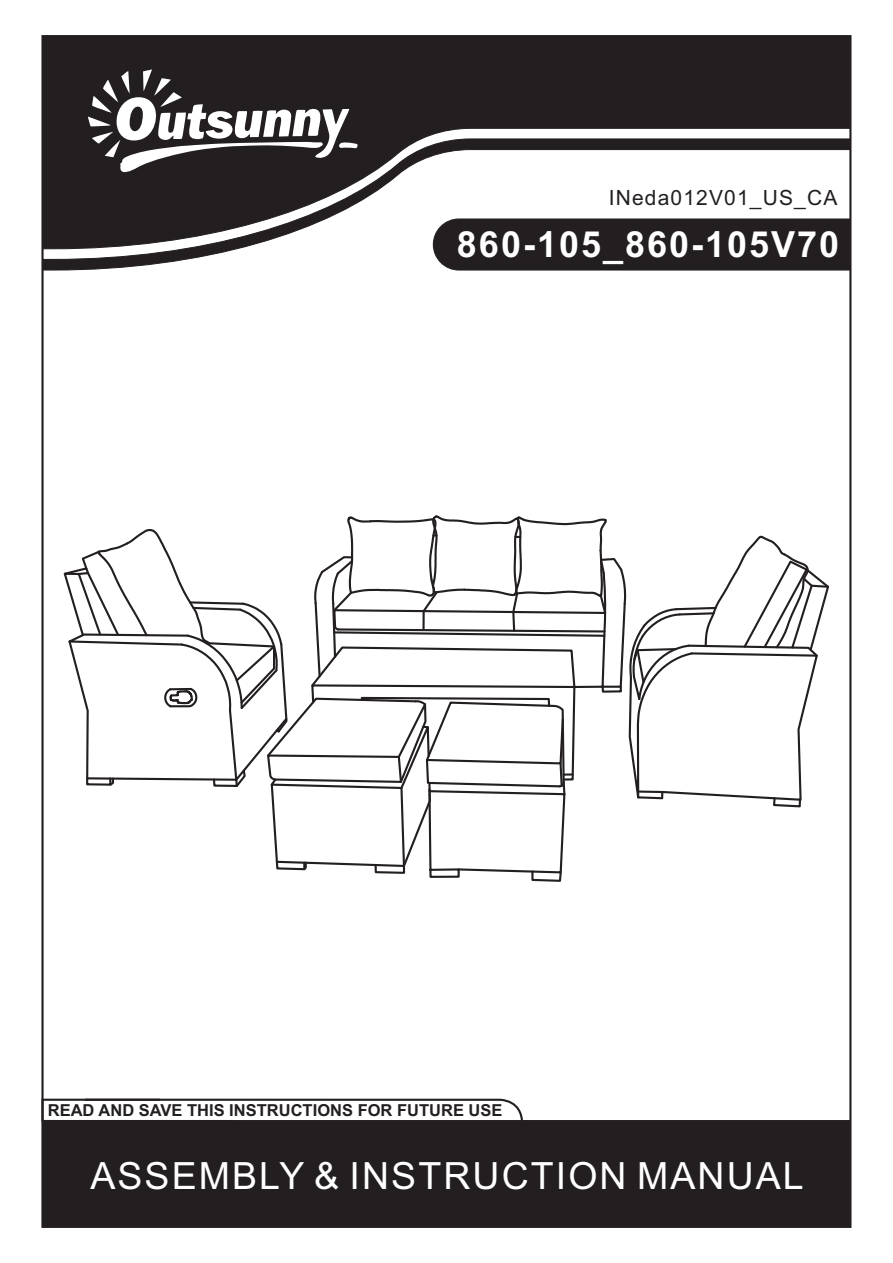
<style>
.page{position:relative;width:893px;height:1263px;background:#fff}
.page>*{position:absolute;margin:0;border:0;box-sizing:border-box;transform-origin:0 0}
.t1{font:37.5px "Arial";letter-spacing:.055em;color:#fff}
.t2{font:700 36px "Arial";letter-spacing:.055em;color:#fff}
.t3{font:21px "Arial";letter-spacing:.055em;color:#231f20}
.t4{font:700 16.5px "Arial";color:#231f20}
</style>
<div class="page">
<div style="left:42px;top:1120px;width:809px;height:108px;background:#231f20"></div>
<svg style="left:41px;top:1097px;width:483px;height:26px"></svg>
<svg style="left:63px;top:515px;width:766px;height:367px"></svg>
<svg style="left:42px;top:35px;width:809px;height:103px;fill:#231f20"></svg>
<svg style="left:42px;top:138px;width:809px;height:133px;fill:#292526"></svg>
<svg style="left:88px;top:69px;width:272px;height:108px"></svg>
<p class="t3" style="left:609px;top:190px;width:230px">INeda012V01_US_CA</p>
<h2 class="t2" style="left:457px;top:231px;width:384px">860-105_860-105V70</h2>
<p class="t4" style="left:48px;top:1104px;width:456px">READ AND SAVE THIS INSTRUCTIONS FOR FUTURE USE</p>
<h1 class="t1" style="left:90px;top:1162px;width:715px">ASSEMBLY &amp; INSTRUCTION MANUAL</h1>
</div>
